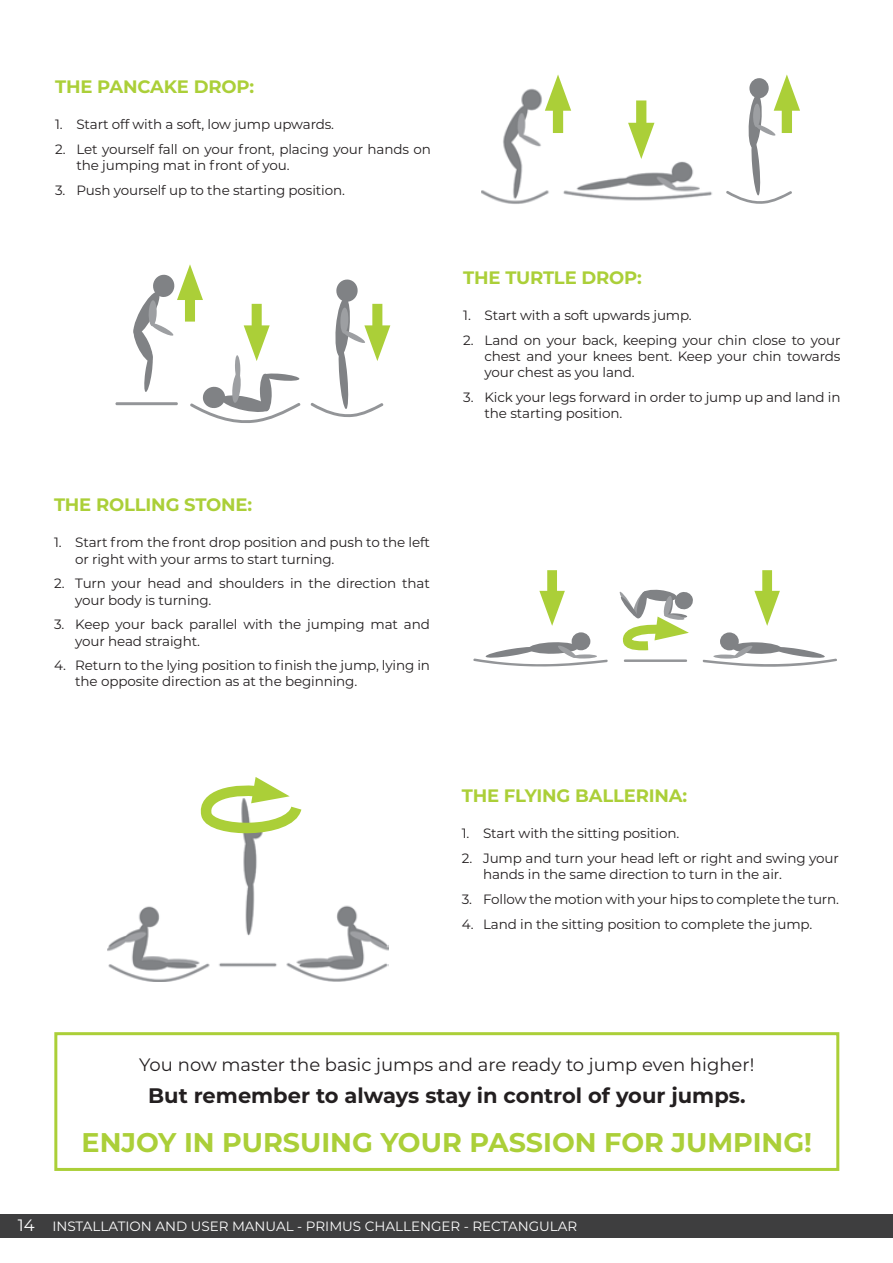
<style>
.page{position:relative;width:893px;height:1263px;background:#fff}
.page>*{position:absolute;margin:0;border:0;box-sizing:border-box;transform-origin:0 0}
.Tekst_bold{font:700 27px "Montserrat";color:#abcf38}
.Tekst{font:700 21px "Montserrat";color:#231f20}
.Tekst_bold-2{font:700 18px "Montserrat";letter-spacing:-.01em;color:#abcf38}
.Tekst-2{font:18px "Montserrat";color:#231f20}
.t1{font:13.5px/16.2px "Montserrat";letter-spacing:-.01em;color:#231f20}
.t2{font:13.5px "Montserrat";color:#fff}
.s1{font-size:16.5px}
</style>
<div class="page">
<div style="left:0;top:1214px;width:893px;height:23px;background:#3e3e3f"></div>
<img style="left:481px;top:88px;width:231px;height:116px">
<svg style="left:726px;top:74px;width:74px;height:130px"></svg>
<div style="left:636px;top:100px;width:10px;height:38px;background:#abcf38"></div>
<svg style="left:628px;top:123px;width:26px;height:36px"></svg>
<div style="left:553px;top:95px;width:10px;height:38px;background:#abcf38"></div>
<svg style="left:545px;top:74px;width:26px;height:37px"></svg>
<svg style="left:115px;top:264px;width:186px;height:159px"></svg>
<svg style="left:310px;top:279px;width:80px;height:139px"></svg>
<div style="left:54px;top:1032px;width:785px;height:139px;border:3px solid #abcf38"></div>
<img style="left:108px;top:834px;width:280px;height:148px">
<svg style="left:200px;top:777px;width:102px;height:57px"></svg>
<svg style="left:732px;top:642px;width:50px;height:12px"></svg>
<svg style="left:702px;top:645px;width:135px;height:22px"></svg>
<div style="left:713px;top:654px;width:25px;height:5px;background:#9d9fa2;border-radius:50%"></div>
<div style="left:720px;top:632px;width:19px;height:18px;background:#808285;border-radius:50%"></div>
<svg style="left:529px;top:642px;width:49px;height:12px"></svg>
<svg style="left:473px;top:645px;width:135px;height:22px"></svg>
<div style="left:572px;top:654px;width:25px;height:5px;background:#9d9fa2;border-radius:50%"></div>
<div style="left:571px;top:632px;width:19px;height:18px;background:#808285;border-radius:50%"></div>
<svg style="left:619px;top:589px;width:74px;height:73px"></svg>
<div style="left:547px;top:570px;width:10px;height:35px;background:#abcf38"></div>
<svg style="left:539px;top:591px;width:26px;height:35px"></svg>
<div style="left:762px;top:570px;width:10px;height:35px;background:#abcf38"></div>
<svg style="left:754px;top:591px;width:26px;height:35px"></svg>
<p class="Tekst_bold-2" style="left:55px;top:74px;width:201px">THE PANCAKE DROP:</p>
<p class="t1" style="left:55px;top:116px;width:280px">1. Start off with a soft, low jump upwards.</p>
<p class="t1" style="left:76px;top:140px;width:356px;text-indent:-21px">2. Let yourself fall on your front, placing your hands on the jumping mat in front of you.</p>
<p class="t1" style="left:55px;top:181px;width:291px">3. Push yourself up to the starting position.</p>
<p class="Tekst_bold-2" style="left:54px;top:492px;width:200px">THE ROLLING STONE:</p>
<p class="t1" style="left:75px;top:534px;width:356px;text-indent:-21px">1. Start from the front drop position and push to the left or right with your arms to start turning.</p>
<p class="t1" style="left:75px;top:575px;width:356px;text-indent:-21px">2. Turn your head and shoulders in the direction that your body is turning.</p>
<p class="t1" style="left:75px;top:616px;width:356px;text-indent:-21px">3. Keep your back parallel with the jumping mat and your head straight.</p>
<p class="t1" style="left:75px;top:657px;width:356px;text-indent:-21px">4. Return to the lying position to finish the jump, lying in the opposite direction as at the beginning.</p>
<p class="Tekst_bold-2" style="left:463px;top:265px;width:180px">THE TURTLE DROP:</p>
<p class="t1" style="left:463px;top:307px;width:230px">1. Start with a soft upwards jump.</p>
<p class="t1" style="left:485px;top:331px;width:357px;text-align:justify;text-indent:-21px">2. Land on your back, keeping your chin close to your chest and your knees bent. Keep your chin towards your chest as you land.</p>
<p class="t1" style="left:485px;top:388px;width:357px;text-indent:-21px">3. Kick your legs forward in order to jump up and land in the starting position.</p>
<p class="Tekst_bold-2" style="left:462px;top:783px;width:227px">THE FLYING BALLERINA:</p>
<p class="t1" style="left:462px;top:825px;width:219px">1. Start with the sitting position.</p>
<p class="t1" style="left:483px;top:850px;width:357px;text-indent:-21px">2. Jump and turn your head left or right and swing your hands in the same direction to turn in the air.</p>
<p class="t1" style="left:462px;top:890px;width:379px">3. Follow the motion with your hips to complete the turn.</p>
<p class="t1" style="left:462px;top:915px;width:352px">4. Land in the sitting position to complete the jump.</p>
<p class="Tekst-2" style="left:139px;top:1052px;width:616px">You now master the basic jumps and are ready to jump even higher!</p>
<p class="Tekst" style="left:148px;top:1080px;width:599px">But remember to always stay in control of your jumps.</p>
<p class="Tekst_bold" style="left:82px;top:1123px;width:732px">ENJOY IN PURSUING YOUR PASSION FOR JUMPING!</p>
<p class="t2" style="left:18px;top:1216px;width:561px"><span class="s1">14</span> INSTALLATION AND USER MANUAL - PRIMUS CHALLENGER - RECTANGULAR</p>
</div>
